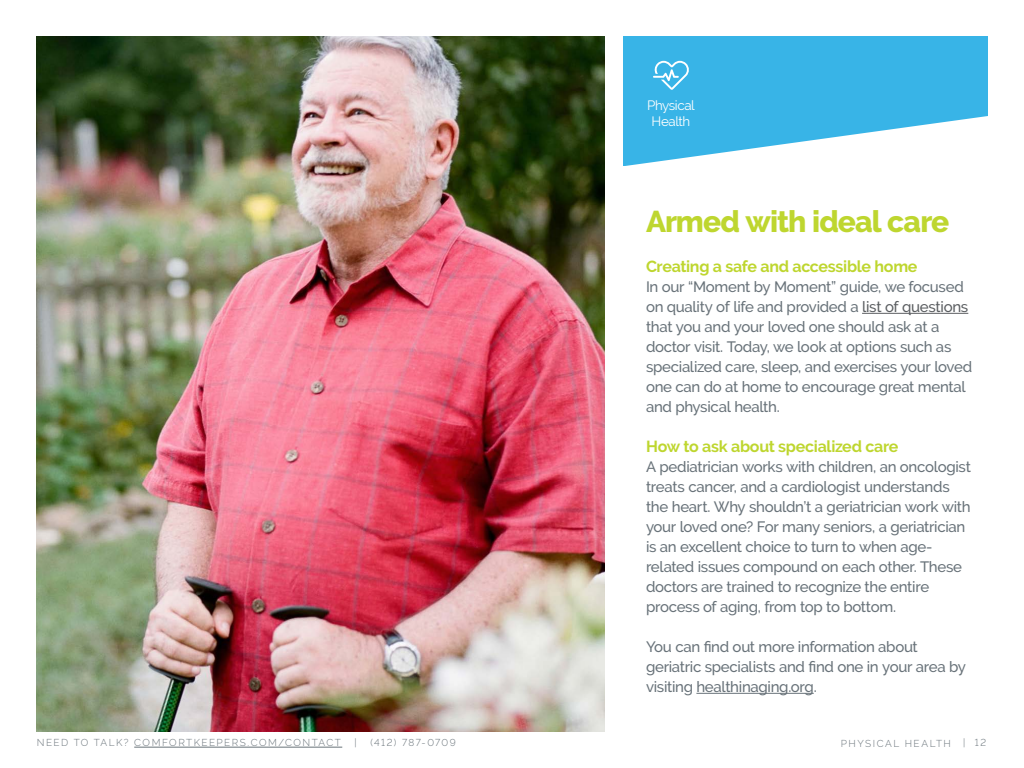
<style>
.page{position:relative;width:1024px;height:768px;background:#fff}
.page>*{position:absolute;margin:0;border:0;box-sizing:border-box;transform-origin:0 0}
.t1{font:800 30px "Raleway";letter-spacing:-.03em;color:#bed62f}
.t2{font:700 16px "Raleway";letter-spacing:-.02em;color:#bed62f}
.t3{font:500 15px/20px "Raleway";letter-spacing:-.02em;color:#687279}
.t4{font:13.4px/16px "Raleway";letter-spacing:-.03em;color:#fff;text-align:center}
.t5{font:300 10px "Raleway";letter-spacing:.145em;color:#687279}
.t6{font:300 10px "Raleway";letter-spacing:.125em;color:#687279}
.s1{color:#5b5e61}
</style>
<div class="page">
<svg style="left:623px;top:36px;width:365px;height:130px;fill:#38b4e7"></svg>
<img style="left:36px;top:36px;width:569px;height:696px">
<svg style="left:653px;top:61px;width:37px;height:29px"></svg>
<hr style="left:862px;top:313px;width:106px;height:1px;background:#5b5e61">
<hr style="left:696px;top:693px;width:118px;height:1px;background:#687279">
<hr style="left:134px;top:747px;width:208px;height:1px;background:#687279">
<p class="t4" style="left:647px;top:98px;width:49px">Physical<br>Health</p>
<h1 class="t1" style="left:646px;top:205px;width:305px">Armed with ideal care</h1>
<p class="t2" style="left:646px;top:257px;width:273px">Creating a safe and accessible home</p>
<p class="t3" style="left:646px;top:277px;width:328px">In our “Moment by Moment” guide, we focused on quality of life and provided a <span class="s1">list of questions </span>that you and your loved one should ask at a doctor visit. Today, we look at options such as specialized care, sleep, and exercises your loved one can do at home to encourage great mental and physical health.</p>
<p class="t2" style="left:646px;top:437px;width:254px">How to ask about specialized care</p>
<p class="t3" style="left:646px;top:457px;width:327px">A pediatrician works with children, an oncologist treats cancer, and a cardiologist understands the heart. Why shouldn’t a geriatrician work with your loved one? For many seniors, a geriatrician is an excellent choice to turn to when age&shy;related issues compound on each other. These doctors are trained to recognize the entire process of aging, from top to bottom.</p>
<p class="t3" style="left:646px;top:637px;width:322px">You can find out more information about geriatric specialists and find one in your area by visiting healthinaging.org.</p>
<p class="t5" style="left:37px;top:737px;width:305px">NEED TO TALK? COMFORTKEEPERS.COM/CONTACT</p>
<p class="t5" style="left:354px;top:737px;width:4px">|</p>
<p class="t6" style="left:370px;top:737px;width:87px">(412) 787-0709</p>
<p class="t5" style="left:963px;top:737px;width:25px">| 12</p>
<p class="t5" style="left:841px;top:738px;width:112px">PHYSICAL HEALTH</p>
</div>
